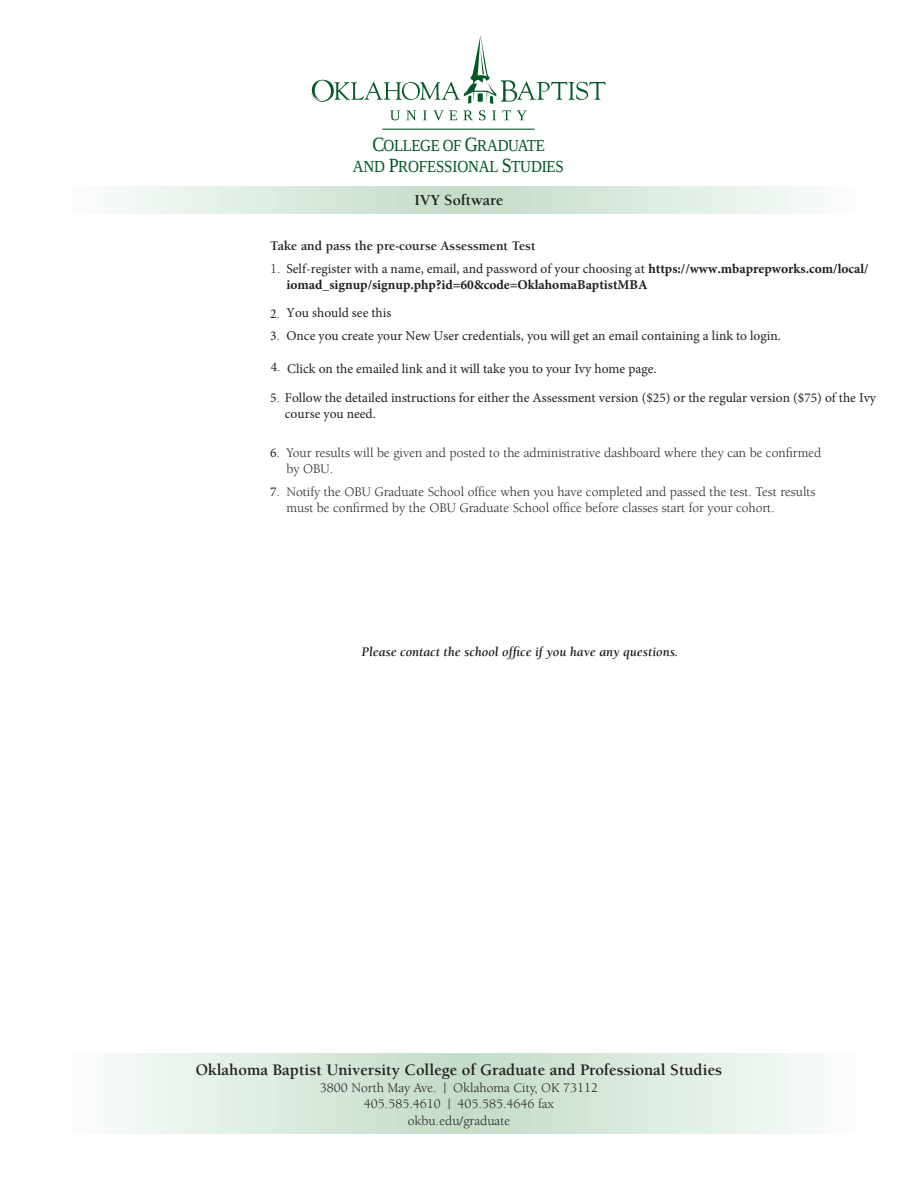
<style>
.page{position:relative;width:918px;height:1188px;background:#fff}
.page>*{position:absolute;margin:0;border:0;box-sizing:border-box;transform-origin:0 0}
.t1{font:16.8px/20.9px "Liberation Serif";letter-spacing:-.01em;color:#005824;text-align:center;scale:.9 1}
.body{font:700 16.5px "Berkeley";color:#231f20}
.t2{font:700 15.75px "Berkeley";color:#231f20}
.body-2{font:13.5px/16.5px "Berkeley";color:#231f20;text-align:center}
.body-3{font:13.5px/16.2px "Minion Pro";color:#231f20}
.body-4{font:700 13.5px/15.9px "Minion Pro";color:#231f20}
.body-5{font:italic 700 13.5px "Berkeley";color:#231f20}
.body-6{font:700 13.5px "Berkeley";color:#231f20}
.s1{font-size:20.1px}
.s2{font-family:"Berkeley";font-weight:400}
.s3{font-weight:400}
.s4{font-family:"Berkeley"}
.s5{font-family:"Minion Pro"}
</style>
<div class="page">
<svg style="left:119px;top:186px;width:688px;height:28px;background:#daeade"></svg>
<hr style="left:382px;top:129px;width:153px;height:1px;background:#005824">
<svg style="left:390px;top:110px;width:10px;height:10px"></svg>
<svg style="left:406px;top:110px;width:10px;height:10px"></svg>
<svg style="left:423px;top:110px;width:4px;height:10px"></svg>
<svg style="left:433px;top:110px;width:24px;height:10px"></svg>
<svg style="left:463px;top:110px;width:10px;height:10px"></svg>
<svg style="left:479px;top:110px;width:6px;height:10px"></svg>
<svg style="left:492px;top:110px;width:4px;height:10px"></svg>
<svg style="left:502px;top:110px;width:25px;height:10px"></svg>
<svg style="left:311px;top:35px;width:295px;height:69px"></svg>
<svg style="left:119px;top:1053px;width:688px;height:81px;background:#daeade"></svg>
<p class="t1" style="left:353px;top:135px;width:236px"><span class="s1">C</span>OLLEGE OF <span class="s1">G</span>RADUATE<br>AND <span class="s1">P</span>ROFESSIONAL <span class="s1">S</span>TUDIES</p>
<p class="t2" style="left:415px;top:191px;width:90px">IVY Software</p>
<p class="body-6" style="left:270px;top:239px;width:267px">Take and pass the pre-course Assessment Test</p>
<p class="body-4" style="left:286px;top:260px;width:584px;text-indent:-16px"><span class="s2">1.</span> <span class="s3">Self-register with a name, email, and password of your choosing at</span> https://www.mbaprepworks.com/local/ iomad_signup/signup.php?id=60&amp;code=OklahomaBaptistMBA</p>
<p class="body-3" style="left:270px;top:305px;width:123px">2<span class="s4">.</span> You should see this</p>
<p class="body-3" style="left:270px;top:328px;width:11px">3<span class="s4">.</span></p>
<p class="body-3" style="left:286px;top:328px;width:496px">Once you create your New User credentials, you will get an email containing a link to login.</p>
<p class="body-3" style="left:271px;top:360px;width:387px">4<sup>.</sup> Click on the emailed link and it will take you to your Ivy home page.</p>
<p class="body-3" style="left:285px;top:389px;width:593px;text-indent:-15px">5<span class="s4">.</span> Follow the detailed instructions for either the Assessment version ($25) or the regular version ($75) of the Ivy course you need.</p>
<p class="body-2" style="left:270px;top:445px;width:553px"><span class="s5">6</span>. Your results will be given and posted to the administrative dashboard where they can be confirmed</p>
<p class="body-2" style="left:286px;top:461px;width:48px">by OBU.</p>
<p class="body-2" style="left:270px;top:483px;width:547px"><span class="s5">7</span>. Notify the OBU Graduate School office when you have completed and passed the test. Test results</p>
<p class="body-2" style="left:286px;top:500px;width:490px">must be confirmed by the OBU Graduate School office before classes start for your cohort.</p>
<p class="body-5" style="left:362px;top:644px;width:318px">Please contact the school office if you have any questions.</p>
<p class="body" style="left:196px;top:1061px;width:528px">Oklahoma Baptist University College of Graduate and Professional Studies</p>
<p class="body-2" style="left:320px;top:1079px;width:280px">3800 North May Ave. | Oklahoma City, OK 73112<br>405.585.4610 | 405.585.4646 fax okbu.edu/graduate</p>
</div>
